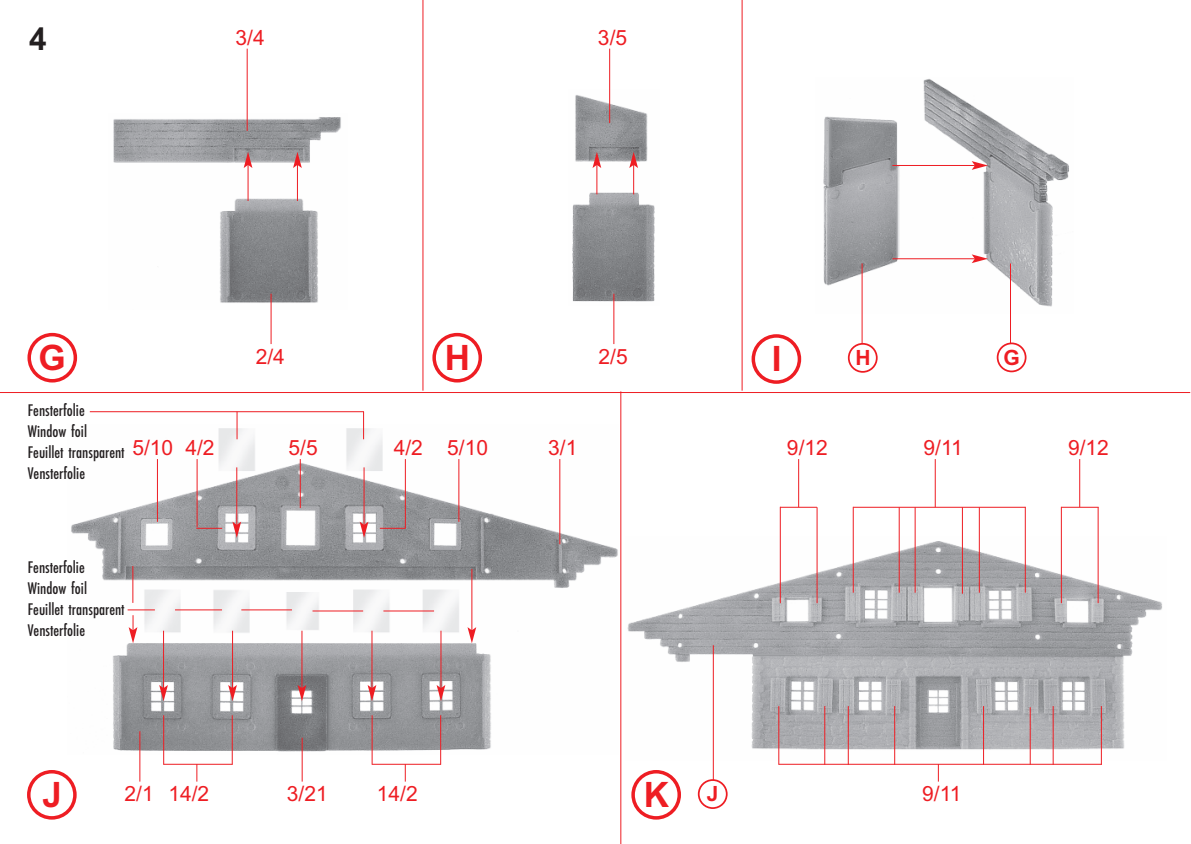
<style>
.page{position:relative;width:1191px;height:844px;background:#fff}
.page>*{position:absolute;margin:0;border:0;box-sizing:border-box;transform-origin:0 0}
.t1{font:700 35px "Arial";color:#ee1d23}
.t2{font:700 31.5px "Arial";color:#231f20}
.t3{font:21px "Arial";color:#ee1d23}
.t4{font:700 21px "Arial";color:#ee1d23}
.t5{font:17.5px/21px "Futura EF Medium Con";color:#231f20}
</style>
<div class="page">
<hr style="left:422px;top:0;width:1px;height:390px;background:#ee1d23">
<hr style="left:741px;top:0;width:1px;height:390px;background:#ee1d23">
<hr style="left:620px;top:391px;width:1px;height:452px;background:#ee1d23">
<hr style="left:0;top:392px;width:1190px;height:1px;background:#ee1d23">
<img style="left:113px;top:113px;width:228px;height:196px">
<img style="left:572px;top:89px;width:83px;height:216px">
<img style="left:823px;top:79px;width:246px;height:234px">
<img style="left:71px;top:424px;width:547px;height:330px">
<img style="left:627px;top:536px;width:535px;height:224px">
<svg style="left:27px;top:333px;width:50px;height:49px"></svg>
<svg style="left:432px;top:333px;width:50px;height:49px"></svg>
<svg style="left:751px;top:334px;width:50px;height:50px"></svg>
<svg style="left:996px;top:342px;width:30px;height:30px"></svg>
<svg style="left:848px;top:343px;width:29px;height:29px"></svg>
<svg style="left:27px;top:770px;width:50px;height:49px"></svg>
<svg style="left:631px;top:770px;width:50px;height:49px"></svg>
<svg style="left:698px;top:779px;width:29px;height:29px"></svg>
<hr style="left:236px;top:467px;width:1px;height:57px;background:#ee1d23">
<svg style="left:232px;top:521px;width:9px;height:16px"></svg>
<hr style="left:471px;top:568px;width:1px;height:62px;background:#ee1d23">
<svg style="left:467px;top:627px;width:9px;height:16px"></svg>
<hr style="left:363px;top:467px;width:1px;height:57px;background:#ee1d23">
<svg style="left:360px;top:521px;width:8px;height:16px"></svg>
<hr style="left:163px;top:630px;width:1px;height:57px;background:#ee1d23">
<svg style="left:159px;top:684px;width:9px;height:17px"></svg>
<svg style="left:196px;top:527px;width:26px;height:1px"></svg>
<svg style="left:380px;top:527px;width:25px;height:1px"></svg>
<hr style="left:780px;top:506px;width:37px;height:1px;background:#ee1d23">
<hr style="left:780px;top:506px;width:1px;height:97px;background:#ee1d23">
<hr style="left:713px;top:645px;width:1px;height:135px;background:#ee1d23">
<hr style="left:816px;top:507px;width:1px;height:96px;background:#ee1d23">
<hr style="left:271px;top:293px;width:1px;height:51px;background:#ee1d23">
<hr style="left:139px;top:731px;width:1px;height:50px;background:#ee1d23">
<svg style="left:196px;top:764px;width:1px;height:17px"></svg>
<hr style="left:302px;top:737px;width:1px;height:44px;background:#ee1d23">
<hr style="left:613px;top:293px;width:1px;height:51px;background:#ee1d23">
<hr style="left:861px;top:263px;width:1px;height:81px;background:#ee1d23">
<hr style="left:1010px;top:263px;width:1px;height:81px;background:#ee1d23">
<hr style="left:247px;top:49px;width:1px;height:82px;background:#ee1d23">
<hr style="left:559px;top:459px;width:1px;height:85px;background:#ee1d23">
<hr style="left:798px;top:459px;width:1px;height:48px;background:#ee1d23">
<hr style="left:1061px;top:506px;width:37px;height:1px;background:#ee1d23">
<hr style="left:1061px;top:506px;width:1px;height:97px;background:#ee1d23">
<hr style="left:1097px;top:507px;width:1px;height:96px;background:#ee1d23">
<hr style="left:1079px;top:459px;width:1px;height:48px;background:#ee1d23">
<hr style="left:853px;top:506px;width:172px;height:1px;background:#ee1d23">
<hr style="left:914px;top:507px;width:1px;height:85px;background:#ee1d23">
<hr style="left:852px;top:506px;width:1px;height:86px;background:#ee1d23">
<hr style="left:898px;top:507px;width:1px;height:85px;background:#ee1d23">
<hr style="left:979px;top:507px;width:1px;height:85px;background:#ee1d23">
<hr style="left:1024px;top:506px;width:1px;height:86px;background:#ee1d23">
<hr style="left:962px;top:507px;width:1px;height:86px;background:#ee1d23">
<hr style="left:934px;top:459px;width:1px;height:48px;background:#ee1d23">
<hr style="left:300px;top:459px;width:1px;height:49px;background:#ee1d23">
<hr style="left:197px;top:459px;width:1px;height:68px;background:#ee1d23">
<hr style="left:405px;top:459px;width:1px;height:69px;background:#ee1d23">
<hr style="left:458px;top:459px;width:1px;height:62px;background:#ee1d23">
<hr style="left:157px;top:459px;width:1px;height:62px;background:#ee1d23">
<hr style="left:132px;top:566px;width:1px;height:36px;background:#ee1d23">
<svg style="left:128px;top:609px;width:27px;height:34px"></svg>
<hr style="left:175px;top:609px;width:47px;height:1px;background:#ee1d23">
<hr style="left:241px;top:609px;width:51px;height:1px;background:#ee1d23">
<hr style="left:312px;top:610px;width:51px;height:1px;background:#ee1d23">
<hr style="left:383px;top:610px;width:51px;height:1px;background:#ee1d23">
<hr style="left:163px;top:715px;width:1px;height:49px;background:#ee1d23">
<hr style="left:232px;top:630px;width:1px;height:57px;background:#ee1d23">
<svg style="left:228px;top:684px;width:9px;height:17px"></svg>
<hr style="left:301px;top:630px;width:1px;height:57px;background:#ee1d23">
<svg style="left:297px;top:684px;width:9px;height:17px"></svg>
<hr style="left:232px;top:715px;width:1px;height:49px;background:#ee1d23">
<hr style="left:164px;top:763px;width:68px;height:1px;background:#ee1d23">
<svg style="left:938px;top:764px;width:1px;height:17px"></svg>
<hr style="left:894px;top:706px;width:1px;height:58px;background:#ee1d23">
<hr style="left:778px;top:706px;width:1px;height:58px;background:#ee1d23">
<hr style="left:824px;top:706px;width:1px;height:58px;background:#ee1d23">
<hr style="left:848px;top:706px;width:1px;height:58px;background:#ee1d23">
<hr style="left:983px;top:706px;width:1px;height:58px;background:#ee1d23">
<hr style="left:1052px;top:706px;width:1px;height:58px;background:#ee1d23">
<hr style="left:1101px;top:706px;width:1px;height:58px;background:#ee1d23">
<hr style="left:1029px;top:707px;width:1px;height:57px;background:#ee1d23">
<hr style="left:779px;top:763px;width:322px;height:1px;background:#ee1d23">
<hr style="left:371px;top:630px;width:1px;height:57px;background:#ee1d23">
<svg style="left:367px;top:684px;width:9px;height:17px"></svg>
<svg style="left:405px;top:764px;width:1px;height:17px"></svg>
<hr style="left:372px;top:715px;width:1px;height:49px;background:#ee1d23">
<hr style="left:440px;top:630px;width:1px;height:57px;background:#ee1d23">
<svg style="left:436px;top:684px;width:9px;height:17px"></svg>
<hr style="left:440px;top:715px;width:1px;height:49px;background:#ee1d23">
<hr style="left:372px;top:763px;width:69px;height:1px;background:#ee1d23">
<hr style="left:609px;top:49px;width:1px;height:74px;background:#ee1d23">
<hr style="left:248px;top:165px;width:1px;height:36px;background:#ee1d23">
<svg style="left:244px;top:152px;width:8px;height:16px"></svg>
<hr style="left:297px;top:165px;width:1px;height:36px;background:#ee1d23">
<svg style="left:293px;top:152px;width:9px;height:16px"></svg>
<svg style="left:592px;top:152px;width:9px;height:42px"></svg>
<svg style="left:629px;top:152px;width:9px;height:42px"></svg>
<hr style="left:892px;top:258px;width:82px;height:1px;background:#ee1d23">
<svg style="left:971px;top:254px;width:17px;height:9px"></svg>
<hr style="left:892px;top:165px;width:82px;height:1px;background:#ee1d23">
<svg style="left:971px;top:161px;width:17px;height:9px"></svg>
<hr style="left:90px;top:411px;width:274px;height:1px;background:#ee1d23">
<svg style="left:363px;top:411px;width:1px;height:28px"></svg>
<svg style="left:237px;top:411px;width:1px;height:28px"></svg>
<h2 class="t2" style="left:29px;top:20px;width:19px">4</h2>
<p class="t3" style="left:235px;top:25px;width:31px">3/4</p>
<p class="t3" style="left:598px;top:25px;width:31px">3/5</p>
<h1 class="t1" style="left:39px;top:337px;width:29px">G</h1>
<h1 class="t1" style="left:445px;top:337px;width:27px">H</h1>
<h1 class="t1" style="left:772px;top:338px;width:11px">I</h1>
<p class="t4" style="left:855px;top:345px;width:17px">H</p>
<p class="t4" style="left:1003px;top:345px;width:18px">G</p>
<p class="t3" style="left:256px;top:344px;width:31px">2/4</p>
<p class="t3" style="left:598px;top:344px;width:31px">2/5</p>
<p class="t5" style="left:28px;top:401px;width:98px">Fensterfolie<br>Window foil<br>Feuillet transparent<br>Vensterfolie</p>
<p class="t3" style="left:132px;top:435px;width:42px">5/10</p>
<p class="t3" style="left:185px;top:435px;width:31px">4/2</p>
<p class="t3" style="left:288px;top:435px;width:31px">5/5</p>
<p class="t3" style="left:394px;top:435px;width:96px">4/2 5/10</p>
<p class="t3" style="left:548px;top:435px;width:31px">3/1</p>
<p class="t3" style="left:787px;top:435px;width:42px">9/12</p>
<p class="t3" style="left:923px;top:435px;width:41px">9/11</p>
<p class="t3" style="left:1068px;top:435px;width:42px">9/12</p>
<p class="t5" style="left:28px;top:557px;width:98px">Fensterfolie<br>Window foil<br>Feuillet transparent<br>Vensterfolie</p>
<h1 class="t1" style="left:42px;top:774px;width:21px">J</h1>
<h1 class="t1" style="left:644px;top:774px;width:76px">K <sup>J</sup></h1>
<p class="t3" style="left:125px;top:781px;width:86px">2/1 14/2</p>
<p class="t3" style="left:287px;top:781px;width:42px">3/21</p>
<p class="t3" style="left:377px;top:781px;width:42px">14/2</p>
<p class="t3" style="left:922px;top:781px;width:41px">9/11</p>
</div>
